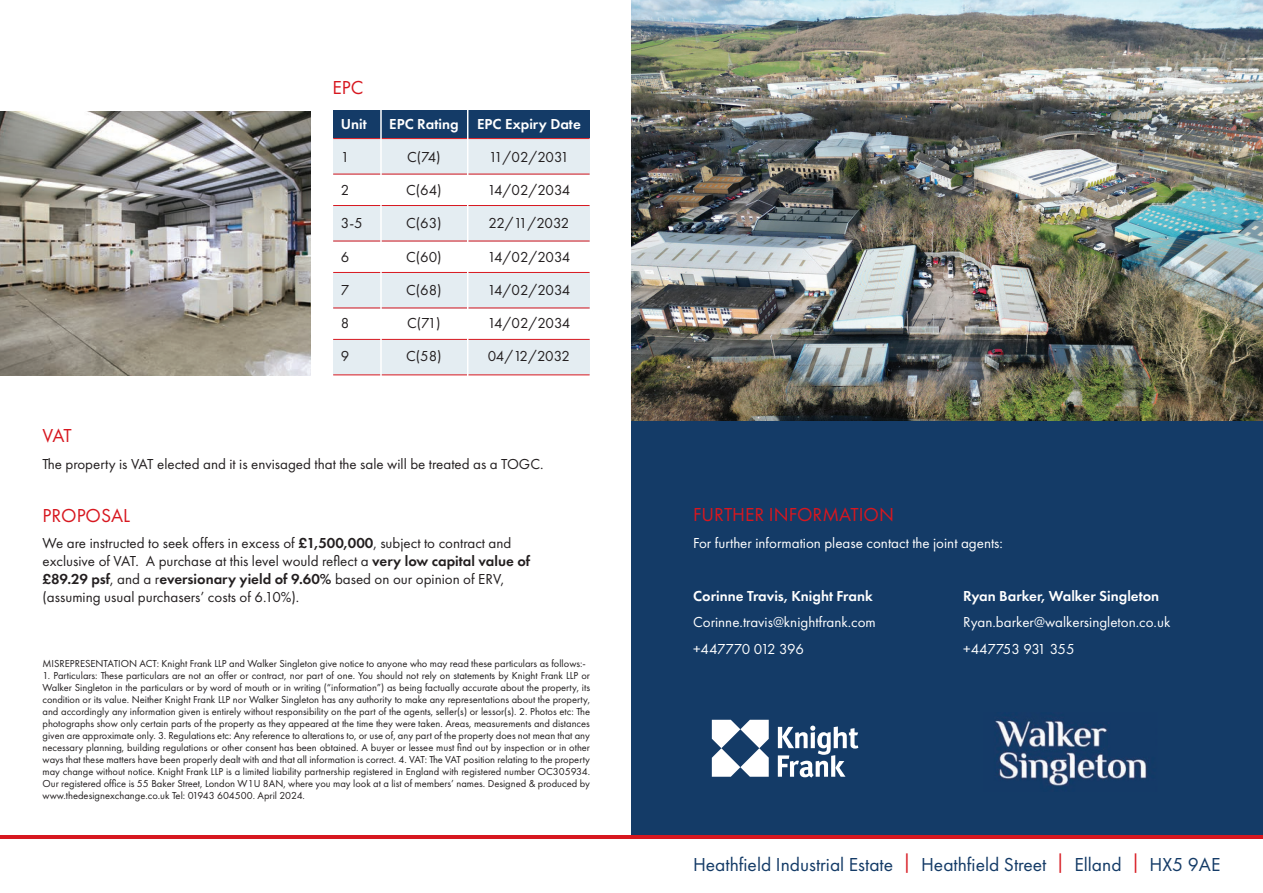
<style>
.page{position:relative;width:1263px;height:893px;background:#fff}
.page>*{position:absolute;margin:0;border:0;box-sizing:border-box;transform-origin:0 0}
.t1{font:19.5px "Futura PT";color:#143b67}
.t2{font:19.5px "Futura PT";color:#d7171f}
.t3{font:15px/18px "Futura PT";color:#231f20}
.t4{font:15px "Futura PT";color:#fff}
.t5{font:600 15px "Futura PT";color:#fff}
.t6{font:15px "Futura PT";letter-spacing:-.025em;color:#fff}
.t7{font:10.5px/12px "Futura PT";color:#231f20;text-align:justify}
.s1{font-weight:600}
</style>
<div class="page">
<div style="left:631px;top:0;width:632px;height:836px;background:#143b67"></div>
<hr style="left:0;top:835px;width:1263px;height:3px;background:#d7171f">
<svg style="left:712px;top:720px;width:57px;height:57px"></svg>
<svg style="left:778px;top:726px;width:80px;height:51px"></svg>
<img style="left:995px;top:720px;width:152px;height:66px">
<div style="left:333px;top:111px;width:257px;height:27px;background:#143b67"></div>
<div style="left:333px;top:139px;width:257px;height:35px;background:#e4edf2"></div>
<hr style="left:333px;top:138px;width:257px;height:1px;background:#d7171f">
<hr style="left:333px;top:174px;width:257px;height:1px;background:#d7171f">
<div style="left:333px;top:206px;width:257px;height:35px;background:#e4edf2"></div>
<hr style="left:333px;top:205px;width:257px;height:1px;background:#d7171f">
<hr style="left:333px;top:241px;width:257px;height:1px;background:#d7171f">
<div style="left:333px;top:273px;width:257px;height:35px;background:#e4edf2"></div>
<hr style="left:333px;top:272px;width:257px;height:1px;background:#d7171f">
<hr style="left:333px;top:308px;width:257px;height:1px;background:#d7171f">
<div style="left:333px;top:340px;width:257px;height:35px;background:#e4edf2"></div>
<hr style="left:333px;top:339px;width:257px;height:1px;background:#d7171f">
<hr style="left:333px;top:374px;width:257px;height:1px;background:#d7171f">
<hr style="left:380px;top:103px;width:2px;height:282px;background:#fff">
<hr style="left:467px;top:103px;width:1px;height:282px;background:#fff">
<img style="left:631px;top:0;width:632px;height:421px">
<img style="left:0;top:112px;width:311px;height:263px">
<p class="t2" style="left:332px;top:75px;width:32px">EPC</p>
<p class="t5" style="left:341px;top:114px;width:27px">Unit</p>
<p class="t5" style="left:389px;top:114px;width:193px">EPC Rating EPC Expiry Date</p>
<p class="t3" style="left:341px;top:148px;width:10px">1</p>
<p class="t3" style="left:407px;top:148px;width:35px">C(74)</p>
<p class="t3" style="left:489px;top:148px;width:81px">11/02/2031</p>
<p class="t3" style="left:341px;top:181px;width:10px">2</p>
<p class="t3" style="left:406px;top:181px;width:37px">C(64)</p>
<p class="t3" style="left:487px;top:181px;width:84px">14/02/2034</p>
<p class="t3" style="left:341px;top:214px;width:23px">3-5</p>
<p class="t3" style="left:406px;top:214px;width:37px">C(63)</p>
<p class="t3" style="left:488px;top:214px;width:82px">22/11/2032</p>
<p class="t3" style="left:341px;top:247px;width:10px">6</p>
<p class="t3" style="left:406px;top:247px;width:37px">C(60)</p>
<p class="t3" style="left:487px;top:247px;width:84px">14/02/2034</p>
<p class="t3" style="left:341px;top:281px;width:10px">7</p>
<p class="t3" style="left:406px;top:281px;width:37px">C(68)</p>
<p class="t3" style="left:487px;top:281px;width:84px">14/02/2034</p>
<p class="t3" style="left:341px;top:314px;width:10px">8</p>
<p class="t3" style="left:407px;top:314px;width:35px">C(71)</p>
<p class="t3" style="left:487px;top:314px;width:84px">14/02/2034</p>
<p class="t3" style="left:341px;top:347px;width:10px">9</p>
<p class="t3" style="left:406px;top:347px;width:37px">C(58)</p>
<p class="t3" style="left:488px;top:347px;width:84px">04/12/2032</p>
<p class="t2" style="left:43px;top:424px;width:31px">VAT</p>
<p class="t3" style="left:43px;top:455px;width:502px">The property is VAT elected and it is envisaged that the sale will be treated as a TOGC.</p>
<p class="t2" style="left:43px;top:504px;width:89px">PROPOSAL</p>
<p class="t3" style="left:43px;top:534px;width:489px">We are instructed to seek offers in excess of <span class="s1">£1,500,000</span>, subject to contract and exclusive of VAT. A purchase at this level would reflect a <span class="s1">very low capital value of £89.29 psf</span>, and a r<span class="s1">eversionary yield of 9.60%</span> based on our opinion of ERV, (assuming usual purchasers’ costs of 6.10%).</p>
<p class="t7" style="left:43px;top:658px;width:545px">MISREPRESENTATION ACT: Knight Frank LLP and Walker Singleton give notice to anyone who may read these particulars as follows:-</p>
<p class="t7" style="left:43px;top:670px;width:549px">1. Particulars: These particulars are not an offer or contract, nor part of one. You should not rely on statements by Knight Frank LLP or Walker Singleton in the particulars or by word of mouth or in writing (“information”) as being factually accurate about the property, its condition or its value. Neither Knight Frank LLP nor Walker Singleton has any authority to make any representations about the property, and accordingly any information given is entirely without responsibility on the part of the agents, seller(s) or lessor(s). 2. Photos etc: The photographs show only certain parts of the property as they appeared at the time they were taken. Areas, measurements and distances given are approximate only. 3. Regulations etc: Any reference to alterations to, or use of, any part of the property does not mean that any necessary planning, building regulations or other consent has been obtained. A buyer or lessee must find out by inspection or in other ways that these matters have been properly dealt with and that all information is correct. 4. VAT: The VAT position relating to the property may change without notice. Knight Frank LLP is a limited liability partnership registered in England with registered number OC305934.<br>Our registered office is 55 Baker Street, London W1U 8AN, where you may look at a list of members’ names. Designed &amp; produced by</p>
<p class="t7" style="left:43px;top:790px;width:264px">www.thedesignexchange.co.uk Tel: 01943 604500. April 2024.</p>
<p class="t2" style="left:693px;top:503px;width:202px">FURTHER INFORMATION</p>
<p class="t4" style="left:693px;top:534px;width:311px">For further information please contact the joint agents:</p>
<p class="t5" style="left:693px;top:586px;width:181px">Corinne Travis, Knight Frank</p>
<p class="t5" style="left:963px;top:586px;width:198px">Ryan Barker, Walker Singleton</p>
<p class="t4" style="left:693px;top:613px;width:184px">Corinne.travis@knightfrank.com</p>
<p class="t4" style="left:963px;top:613px;width:209px">Ryan.barker@walkersingleton.co.uk</p>
<p class="t6" style="left:693px;top:640px;width:112px">+447770 012 396</p>
<p class="t6" style="left:963px;top:640px;width:113px">+447753 931 355</p>
<p class="t1" style="left:693px;top:853px;width:529px">Heathfield Industrial Estate <sup>|</sup> Heathfield Street <sup>|</sup> Elland <sup>|</sup> HX5 9AE</p>
</div>
